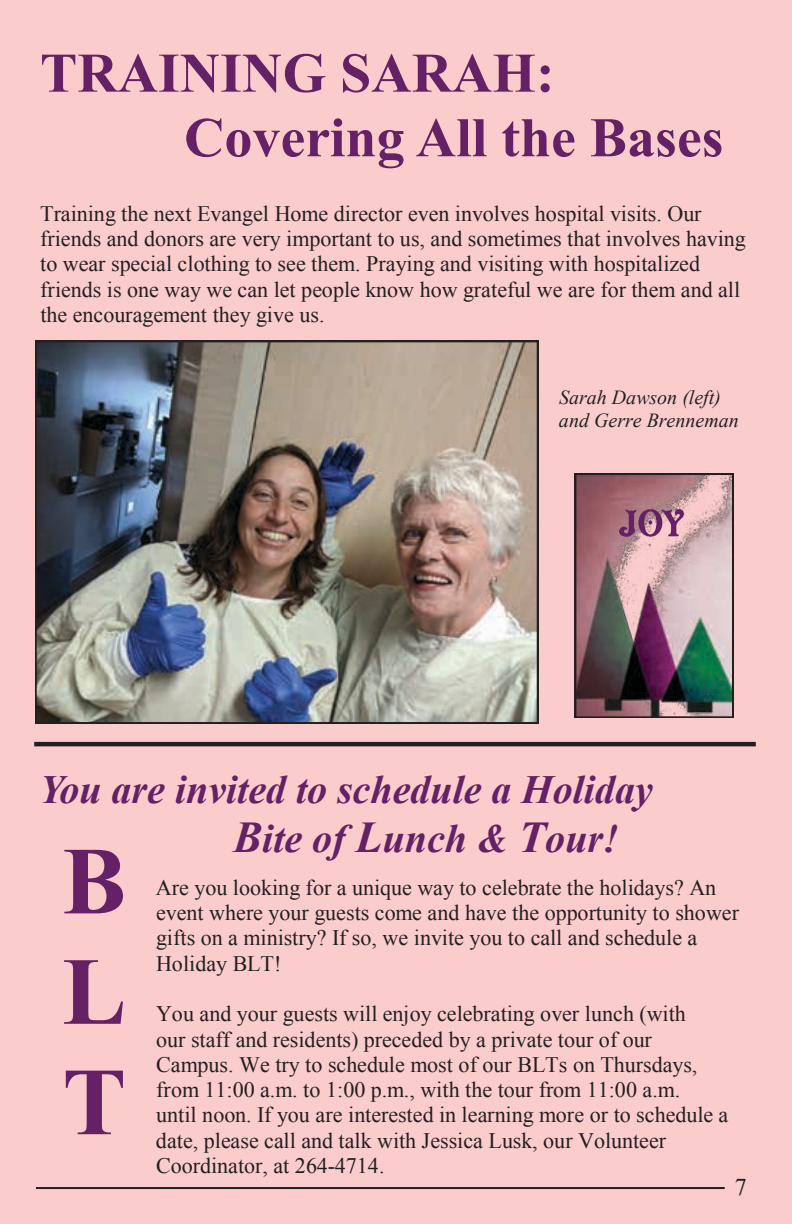
<style>
.page{position:relative;width:792px;height:1224px;background:#fbcccc}
.page>*{position:absolute;margin:0;border:0;box-sizing:border-box;transform-origin:0 0}
.t1{font:700 96px/110.4px "Times New Roman";color:#642166;text-align:justify}
.t2{font:700 56px/64.6px "Times New Roman";color:#642166}
.t3{font:italic 700 40px/49.6px "Times New Roman";color:#642166}
.t4{font:24px "Times New Roman";color:#231f20}
.t5{font:22px/25.4px "Times New Roman";color:#231f20}
.t6{font:italic 20px/23px "Times New Roman";color:#231f20}
.s1{font-size:44px}
</style>
<div class="page">
<hr style="left:36px;top:1187px;width:689px;height:2px;background:#231f20">
<img style="left:575px;top:474px;width:158px;height:244px">
<img style="left:35px;top:341px;width:503px;height:383px">
<img style="left:619px;top:502px;width:86px;height:43px">
<hr style="left:34px;top:742px;width:722px;height:4px;background:#231f20">
<h2 class="t2" style="left:184px;top:39px;width:541px;text-indent:-144px">TRAINING SARAH:<br>Covering All the Bases</h2>
<p class="t5" style="left:40px;top:200px;width:708px">Training the next Evangel Home director even involves hospital visits. Our friends and donors are very important to us, and sometimes that involves having to wear special clothing to see them. Praying and visiting with hospitalized friends is one way we can let people know how grateful we are for them and all the encouragement they give us.</p>
<p class="t6" style="left:559px;top:386px;width:181px">Sarah Dawson (left) and Gerre Brenneman</p>
<h3 class="t3" style="left:233px;top:763px;width:421px;text-indent:-194px">You are invited to schedule a Holiday<br><span class="s1">B</span>ite of <span class="s1">L</span>unch &amp; <span class="s1">T</span>our!</h3>
<p class="t5" style="left:156px;top:874px;width:585px">Are you looking for a unique way to celebrate the holidays? An event where your guests come and have the opportunity to shower gifts on a ministry? If so, we invite you to call and schedule a Holiday BLT!</p>
<p class="t5" style="left:156px;top:1001px;width:574px">You and your guests will enjoy celebrating over lunch (with<br>our staff and residents) preceded by a private tour of our Campus. We try to schedule most of our BLTs on Thursdays, from 11:00 a.m. to 1:00 p.m., with the tour from 11:00 a.m.<br>until noon. If you are interested in learning more or to schedule a date, please call and talk with Jessica Lusk, our Volunteer Coordinator, at 264-4714.</p>
<h1 class="t1" style="left:62px;top:824px;width:66px">B L T</h1>
<p class="t4" style="left:735px;top:1171px;width:13px">7</p>
</div>
